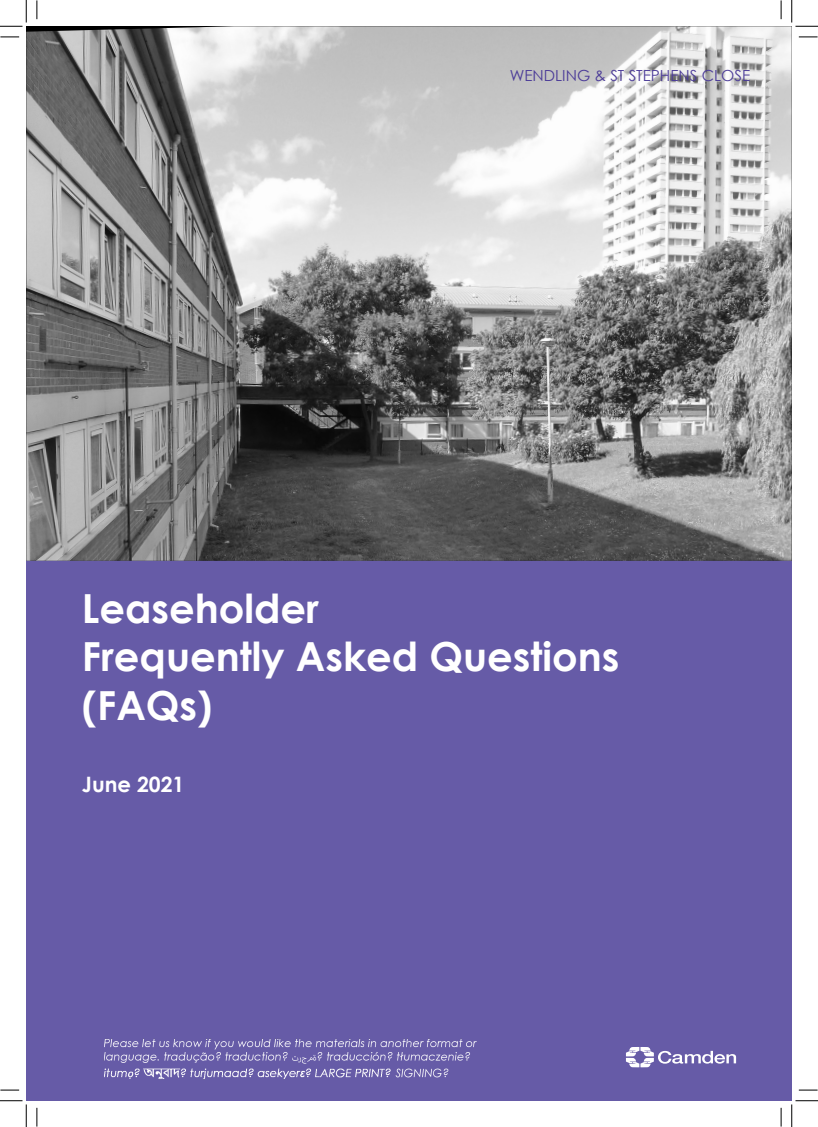
<style>
.page{position:relative;width:818px;height:1127px;background:#fff}
.page>*{position:absolute;margin:0;border:0;box-sizing:border-box;transform-origin:0 0}
.Main_Header{font:700 40px "Century Gothic";color:#fff}
.Main_Header-2{font:700 21.25px "Century Gothic";color:#fff}
.Sub_Heading{font:15.25px "Century Gothic";color:#4b3b98}
</style>
<div class="page">
<svg style="left:26px;top:26px;width:766px;height:534px;background:#969696"></svg>
<div style="left:26px;top:560px;width:766px;height:466px;background:#665ba7"></div>
<div style="left:26px;top:1026px;width:766px;height:74px;background:#665ba7"></div>
<svg style="left:626px;top:1047px;width:110px;height:20px"></svg>
<svg style="left:0;top:36px;width:19px;height:2px"></svg>
<svg style="left:799px;top:36px;width:18px;height:2px"></svg>
<svg style="left:0;top:1089px;width:19px;height:1px"></svg>
<svg style="left:799px;top:1089px;width:18px;height:1px"></svg>
<svg style="left:36px;top:0;width:2px;height:19px"></svg>
<svg style="left:36px;top:1107px;width:2px;height:19px"></svg>
<svg style="left:780px;top:0;width:2px;height:19px"></svg>
<svg style="left:780px;top:1107px;width:2px;height:19px"></svg>
<svg style="left:0;top:0;width:27px;height:27px"></svg>
<svg style="left:0;top:1100px;width:27px;height:26px"></svg>
<svg style="left:791px;top:0;width:27px;height:27px"></svg>
<svg style="left:791px;top:1100px;width:27px;height:26px"></svg>
<p class="Sub_Heading" style="left:510px;top:65px;width:242px">WENDLING &amp; ST STEPHENS CLOSE</p>
<p class="Main_Header" style="left:82px;top:578px;width:239px">Leaseholder</p>
<p class="Main_Header" style="left:82px;top:626px;width:539px">Frequently Asked Questions</p>
<p class="Main_Header" style="left:82px;top:674px;width:132px">(FAQs)</p>
<p class="Main_Header-2" style="left:82px;top:767px;width:104px">June 2021</p>
</div>
